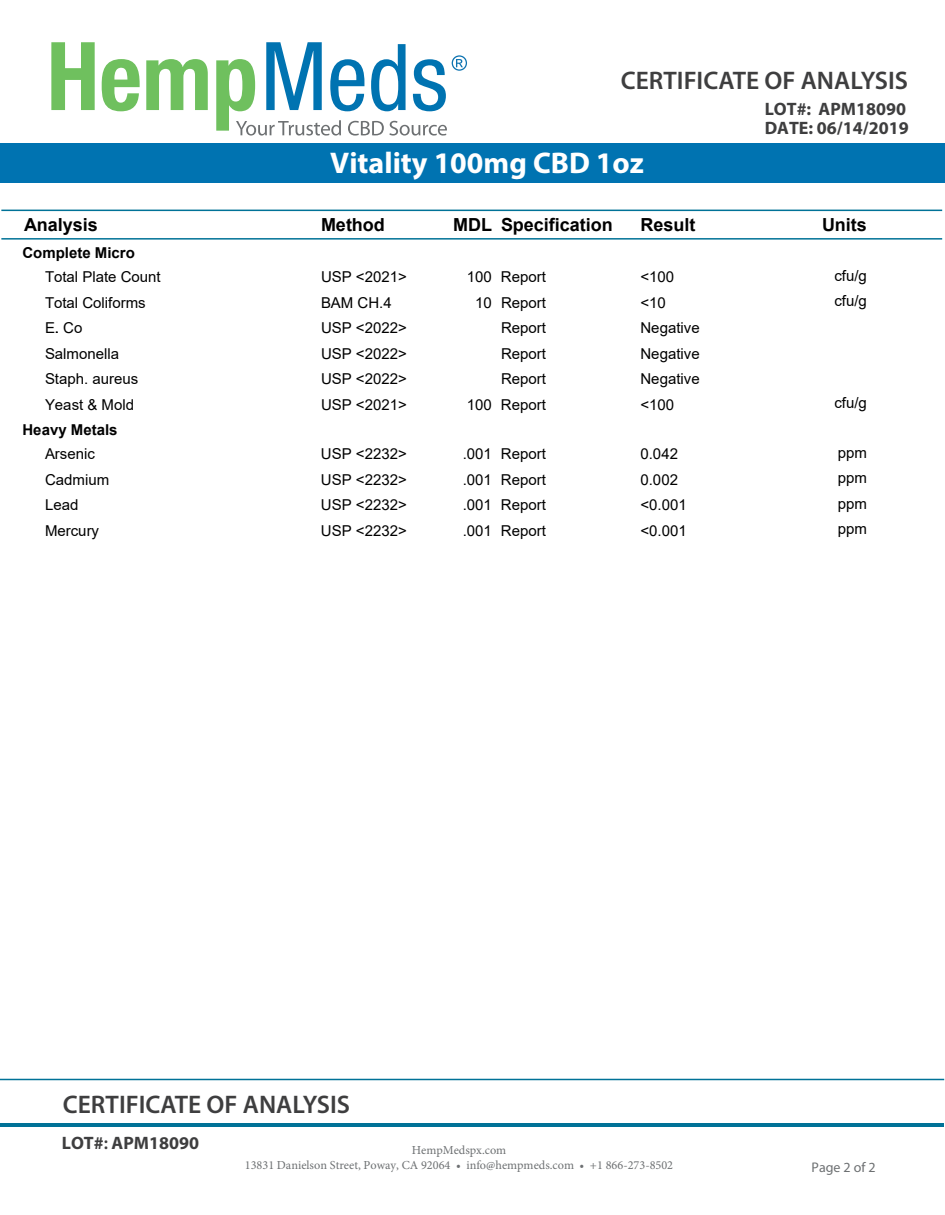
<style>
.page{position:relative;width:945px;height:1215px;background:#fff}
.page>*{position:absolute;margin:0;border:0;box-sizing:border-box;transform-origin:0 0}
.t1{font:700 30px "Myriad Pro";color:#fff}
.t2{font:600 25.5px "Myriad Pro";color:#3e3e3f}
.t3{font:700 18px "Arial";color:#000}
.t4{font:700 18px/18.8px "Myriad Pro";color:#3e3e3f}
.t5{font:15px "Arial";color:#000}
.t6{font:700 15px "Arial";color:#000}
.t7{font:13.95px "Myriad Pro";color:#6d7072}
.t8{font:12.3px/15px "Minion Pro";color:#6d7072;text-align:center}
.s1{font-weight:600}
</style>
<div class="page">
<hr style="left:0;top:1123px;width:943px;height:4px;background:#007297">
<hr style="left:0;top:1079px;width:944px;height:1px;background:#007297">
<svg style="left:51px;top:42px;width:44px;height:68px"></svg>
<svg style="left:102px;top:59px;width:38px;height:52px"></svg>
<svg style="left:146px;top:59px;width:62px;height:51px"></svg>
<svg style="left:216px;top:42px;width:251px;height:94px"></svg>
<div style="left:0;top:143px;width:945px;height:40px;background:#0073b1"></div>
<hr style="left:1px;top:210px;width:941px;height:1px;background:#007297">
<hr style="left:1px;top:238px;width:941px;height:2px;background:#007297">
<h2 class="t2" style="left:621px;top:65px;width:289px">CERTIFICATE OF ANALYSIS</h2>
<h1 class="t1" style="left:330px;top:143px;width:315px">Vitality 100mg CBD 1oz</h1>
<p class="t4" style="left:765px;top:99px;width:145px">LOT#: APM18090<br>DATE: 06/14/2019</p>
<p class="t3" style="left:24px;top:218px;width:75px">Analysis</p>
<p class="t3" style="left:321px;top:218px;width:65px">Method</p>
<p class="t3" style="left:453px;top:218px;width:161px">MDL Specification</p>
<p class="t3" style="left:640px;top:218px;width:56px">Result</p>
<p class="t3" style="left:822px;top:218px;width:46px">Units</p>
<p class="t6" style="left:22px;top:247px;width:114px">Complete Micro</p>
<p class="t5" style="left:45px;top:271px;width:117px">Total Plate Count</p>
<p class="t5" style="left:321px;top:271px;width:87px">USP &lt;2021&gt;</p>
<p class="t5" style="left:467px;top:271px;width:81px">100 Report</p>
<p class="t5" style="left:640px;top:271px;width:35px">&lt;100</p>
<p class="t5" style="left:834px;top:270px;width:34px">cfu/g</p>
<p class="t5" style="left:45px;top:297px;width:102px">Total Coliforms</p>
<p class="t5" style="left:321px;top:297px;width:72px">BAM CH.4</p>
<p class="t5" style="left:475px;top:297px;width:72px">10 Report</p>
<p class="t5" style="left:640px;top:297px;width:27px">&lt;10</p>
<p class="t5" style="left:834px;top:295px;width:34px">cfu/g</p>
<p class="t5" style="left:45px;top:322px;width:39px">E. Co</p>
<p class="t5" style="left:321px;top:322px;width:87px">USP &lt;2022&gt;</p>
<p class="t5" style="left:501px;top:322px;width:46px">Report</p>
<p class="t5" style="left:640px;top:322px;width:61px">Negative</p>
<p class="t5" style="left:45px;top:348px;width:76px">Salmonella</p>
<p class="t5" style="left:321px;top:348px;width:87px">USP &lt;2022&gt;</p>
<p class="t5" style="left:501px;top:348px;width:46px">Report</p>
<p class="t5" style="left:640px;top:348px;width:61px">Negative</p>
<p class="t5" style="left:45px;top:373px;width:95px">Staph. aureus</p>
<p class="t5" style="left:321px;top:373px;width:87px">USP &lt;2022&gt;</p>
<p class="t5" style="left:501px;top:373px;width:46px">Report</p>
<p class="t5" style="left:640px;top:373px;width:61px">Negative</p>
<p class="t5" style="left:45px;top:399px;width:91px">Yeast &amp; Mold</p>
<p class="t5" style="left:321px;top:399px;width:87px">USP &lt;2021&gt;</p>
<p class="t5" style="left:467px;top:399px;width:81px">100 Report</p>
<p class="t5" style="left:640px;top:399px;width:35px">&lt;100</p>
<p class="t5" style="left:834px;top:397px;width:34px">cfu/g</p>
<p class="t6" style="left:22px;top:424px;width:97px">Heavy Metals</p>
<p class="t5" style="left:45px;top:448px;width:51px">Arsenic</p>
<p class="t5" style="left:321px;top:448px;width:87px">USP &lt;2232&gt;</p>
<p class="t5" style="left:463px;top:448px;width:85px">.001 Report</p>
<p class="t5" style="left:640px;top:448px;width:39px">0.042</p>
<p class="t5" style="left:838px;top:447px;width:31px">ppm</p>
<p class="t5" style="left:45px;top:474px;width:66px">Cadmium</p>
<p class="t5" style="left:321px;top:474px;width:87px">USP &lt;2232&gt;</p>
<p class="t5" style="left:463px;top:474px;width:85px">.001 Report</p>
<p class="t5" style="left:640px;top:474px;width:39px">0.002</p>
<p class="t5" style="left:838px;top:472px;width:31px">ppm</p>
<p class="t5" style="left:45px;top:499px;width:35px">Lead</p>
<p class="t5" style="left:321px;top:499px;width:87px">USP &lt;2232&gt;</p>
<p class="t5" style="left:463px;top:499px;width:85px">.001 Report</p>
<p class="t5" style="left:640px;top:499px;width:48px">&lt;0.001</p>
<p class="t5" style="left:838px;top:498px;width:31px">ppm</p>
<p class="t5" style="left:45px;top:525px;width:56px">Mercury</p>
<p class="t5" style="left:321px;top:525px;width:87px">USP &lt;2232&gt;</p>
<p class="t5" style="left:463px;top:525px;width:85px">.001 Report</p>
<p class="t5" style="left:640px;top:525px;width:48px">&lt;0.001</p>
<p class="t5" style="left:838px;top:523px;width:31px">ppm</p>
<h2 class="t2" style="left:63px;top:1088px;width:289px">CERTIFICATE OF ANALYSIS</h2>
<p class="t4" style="left:62px;top:1133px;width:139px">LOT#<span class="s1">:</span> APM18090</p>
<p class="t8" style="left:245px;top:1143px;width:430px">HempMedspx.com<br>13831 Danielson Street, Poway, CA 92064 • info@hempmeds.com • +1 866-273-8502</p>
<p class="t7" style="left:812px;top:1159px;width:66px">Page 2 of 2</p>
</div>
